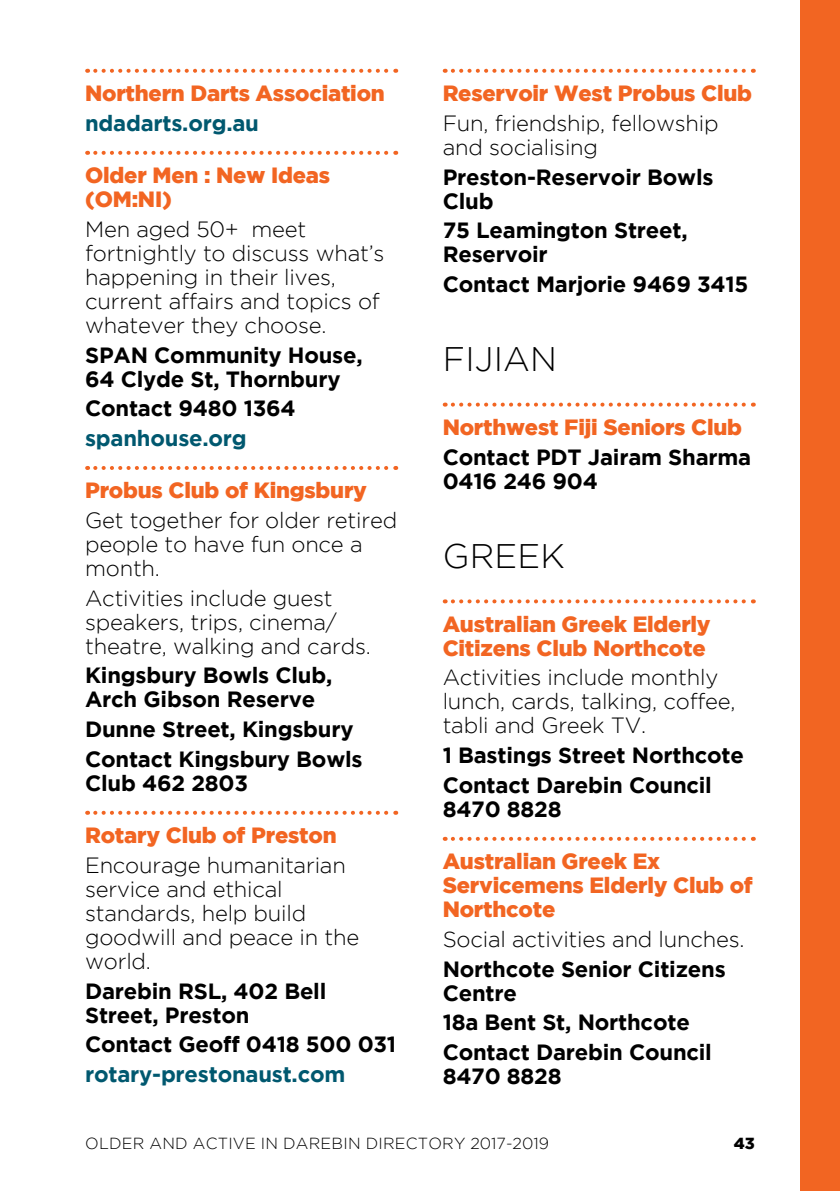
<style>
.page{position:relative;width:840px;height:1191px;background:#fff}
.page>*{position:absolute;margin:0;border:0;box-sizing:border-box;transform-origin:0 0}
.t1{font:300 34px "Gotham";letter-spacing:.005em;color:#000}
.t2{font:300 22px/24px "Gotham";letter-spacing:-.01em;color:#000}
.t3{font:700 22px/24px "Gotham";letter-spacing:-.01em;color:#000}
.t4{font:900 22px/24px "Gotham";letter-spacing:-.01em;color:#f26522}
.t5{font:700 22px "Gotham";letter-spacing:-.01em;color:#00586f}
.t6{font:300 16px "Gotham";letter-spacing:.015em;color:#000}
.t7{font:900 16px "Gotham";color:#000}
</style>
<div class="page">
<div style="left:799px;top:0;width:40px;height:1191px;background:#f26522"></div>
<svg style="left:95px;top:69px;width:301px;height:4px"></svg>
<svg style="left:95px;top:151px;width:301px;height:4px"></svg>
<svg style="left:95px;top:466px;width:301px;height:4px"></svg>
<svg style="left:95px;top:810px;width:301px;height:4px"></svg>
<svg style="left:452px;top:69px;width:301px;height:4px"></svg>
<svg style="left:452px;top:402px;width:301px;height:4px"></svg>
<svg style="left:452px;top:599px;width:301px;height:4px"></svg>
<svg style="left:452px;top:837px;width:301px;height:4px"></svg>
<p class="t4" style="left:85px;top:81px;width:301px">Northern Darts Association</p>
<p class="t5" style="left:85px;top:110px;width:175px">ndadarts.org.au</p>
<p class="t4" style="left:85px;top:163px;width:246px">Older Men : New Ideas (OM:NI)</p>
<p class="t2" style="left:85px;top:217px;width:301px">Men aged 50+ meet fortnightly to discuss what’s happening in their lives, current affairs and topics of whatever they choose.</p>
<p class="t3" style="left:85px;top:342px;width:279px">SPAN Community House,<br>64 Clyde St, Thornbury</p>
<p class="t3" style="left:85px;top:396px;width:212px">Contact 9480 1364</p>
<p class="t5" style="left:85px;top:425px;width:163px">spanhouse.org</p>
<p class="t4" style="left:85px;top:478px;width:283px">Probus Club of Kingsbury</p>
<p class="t2" style="left:85px;top:508px;width:313px">Get together for older retired people to have fun once a month.</p>
<p class="t2" style="left:85px;top:585px;width:287px">Activities include guest speakers, trips, cinema/ theatre, walking and cards.</p>
<p class="t3" style="left:85px;top:663px;width:248px">Kingsbury Bowls Club,<br>Arch Gibson Reserve</p>
<p class="t3" style="left:85px;top:714px;width:279px;line-height:29.6px">Dunne Street, Kingsbury<br>Contact Kingsbury Bowls</p>
<p class="t3" style="left:85px;top:770px;width:164px">Club 462 2803</p>
<p class="t4" style="left:85px;top:823px;width:253px">Rotary Club of Preston</p>
<p class="t2" style="left:85px;top:853px;width:275px">Encourage humanitarian service and ethical standards, help build goodwill and peace in the world.</p>
<p class="t3" style="left:85px;top:978px;width:242px">Darebin RSL, 402 Bell<br>Street, Preston</p>
<p class="t3" style="left:85px;top:1032px;width:312px">Contact Geoff 0418 500 031</p>
<p class="t5" style="left:85px;top:1061px;width:261px">rotary-prestonaust.com</p>
<p class="t4" style="left:442px;top:81px;width:311px">Reservoir West Probus Club</p>
<p class="t2" style="left:442px;top:111px;width:277px">Fun, friendship, fellowship and socialising</p>
<p class="t3" style="left:442px;top:164px;width:272px">Preston-Reservoir Bowls<br>Club</p>
<p class="t3" style="left:442px;top:218px;width:246px">75 Leamington Street,<br>Reservoir</p>
<p class="t3" style="left:442px;top:271px;width:307px">Contact Marjorie 9469 3415</p>
<h1 class="t1" style="left:442px;top:341px;width:116px">FIJIAN</h1>
<p class="t4" style="left:442px;top:414px;width:301px">Northwest Fiji Seniors Club</p>
<p class="t3" style="left:442px;top:444px;width:310px">Contact PDT Jairam Sharma<br>0416 246 904</p>
<h1 class="t1" style="left:442px;top:537px;width:123px">GREEK</h1>
<p class="t4" style="left:442px;top:611px;width:269px">Australian Greek Elderly<br>Citizens Club Northcote</p>
<p class="t2" style="left:442px;top:665px;width:294px">Activities include monthly lunch, cards, talking, coffee, tabli and Greek TV.</p>
<p class="t3" style="left:442px;top:740px;width:303px;line-height:29.6px">1 Bastings Street Northcote<br>Contact Darebin Council</p>
<p class="t3" style="left:442px;top:796px;width:120px">8470 8828</p>
<p class="t4" style="left:442px;top:849px;width:311px">Australian Greek Ex<br>Servicemens Elderly Club of<br>Northcote</p>
<p class="t2" style="left:442px;top:927px;width:303px">Social activities and lunches.</p>
<p class="t3" style="left:442px;top:956px;width:284px">Northcote Senior Citizens<br>Centre</p>
<p class="t3" style="left:442px;top:1007px;width:270px;line-height:29.6px">18a Bent St, Northcote<br>Contact Darebin Council</p>
<p class="t3" style="left:442px;top:1063px;width:120px">8470 8828</p>
<p class="t6" style="left:85px;top:1135px;width:465px">OLDER AND ACTIVE IN DAREBIN DIRECTORY 2017-2019</p>
<p class="t7" style="left:733px;top:1134px;width:22px">43</p>
</div>
